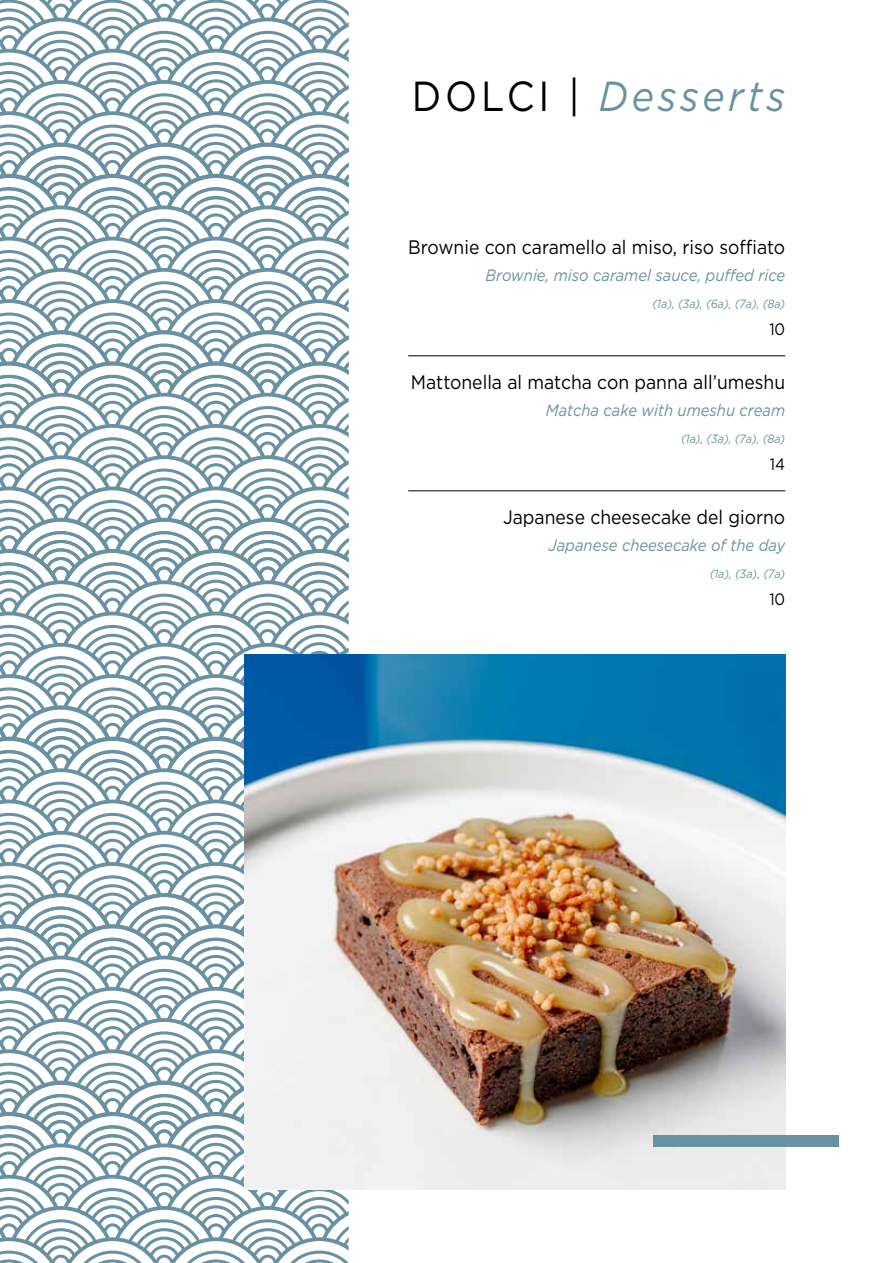
<style>
.page{position:relative;width:893px;height:1263px;background:#fff}
.page>*{position:absolute;margin:0;border:0;box-sizing:border-box;transform-origin:0 0}
.t1{font:italic 42px "Gotham";letter-spacing:.1em;color:#6891a2;scale:.9 1}
.t2{font:19.5px "Gotham";color:#000;scale:.9 1}
.t3{font:italic 16.5px "Gotham";color:#6891a2;scale:.9 1}
.t4{font:16.5px "Gotham";color:#000;scale:.9 1}
.t5{font:italic 12px "Gotham";color:#6891a2;scale:.9 1}
.s1{font-style:normal;color:#000}
</style>
<div class="page">
<hr style="left:408px;top:355px;width:377px;height:1px;background:#000">
<hr style="left:408px;top:490px;width:377px;height:1px;background:#000">
<svg style="left:0;top:1141px;width:349px;height:122px"></svg>
<svg style="left:0;top:766px;width:244px;height:127px"></svg>
<svg style="left:0;top:203px;width:349px;height:127px"></svg>
<svg style="left:0;top:893px;width:244px;height:248px"></svg>
<svg style="left:184px;top:1125px;width:60px;height:16px"></svg>
<svg style="left:0;top:1125px;width:41px;height:16px"></svg>
<svg style="left:80px;top:1125px;width:65px;height:16px"></svg>
<svg style="left:0;top:330px;width:349px;height:188px"></svg>
<svg style="left:0;top:518px;width:349px;height:248px"></svg>
<svg style="left:184px;top:750px;width:60px;height:16px"></svg>
<svg style="left:0;top:750px;width:41px;height:16px"></svg>
<svg style="left:80px;top:750px;width:65px;height:16px"></svg>
<svg style="left:0;top:0;width:349px;height:203px"></svg>
<svg style="left:287px;top:187px;width:62px;height:16px"></svg>
<svg style="left:184px;top:187px;width:64px;height:16px"></svg>
<svg style="left:0;top:187px;width:41px;height:16px"></svg>
<svg style="left:80px;top:187px;width:65px;height:16px"></svg>
<img style="left:244px;top:655px;width:541px;height:535px">
<div style="left:654px;top:1135px;width:185px;height:12px;background:#6891a2"></div>
<h1 class="t1" style="left:412px;top:69px;width:416px"><span class="s1">DOLCI |</span> Desserts</h1>
<p class="t2" style="left:408px;top:235px;width:420px">Brownie con caramello al miso, riso soffiato</p>
<p class="t3" style="left:486px;top:265px;width:334px">Brownie, miso caramel sauce, puffed rice</p>
<p class="t5" style="left:653px;top:296px;width:149px">(1a), (3a), (6a), (7a), (8a)</p>
<p class="t4" style="left:769px;top:319px;width:19px">10</p>
<p class="t2" style="left:411px;top:370px;width:417px">Mattonella al matcha con panna all’umeshu</p>
<p class="t3" style="left:546px;top:400px;width:267px">Matcha cake with umeshu cream</p>
<p class="t5" style="left:681px;top:431px;width:117px">(1a), (3a), (7a), (8a)</p>
<p class="t4" style="left:770px;top:454px;width:18px">14</p>
<p class="t2" style="left:503px;top:505px;width:315px">Japanese cheesecake del giorno</p>
<p class="t3" style="left:548px;top:535px;width:265px">Japanese cheesecake of the day</p>
<p class="t5" style="left:710px;top:566px;width:85px">(1a), (3a), (7a)</p>
<p class="t4" style="left:769px;top:589px;width:19px">10</p>
</div>
